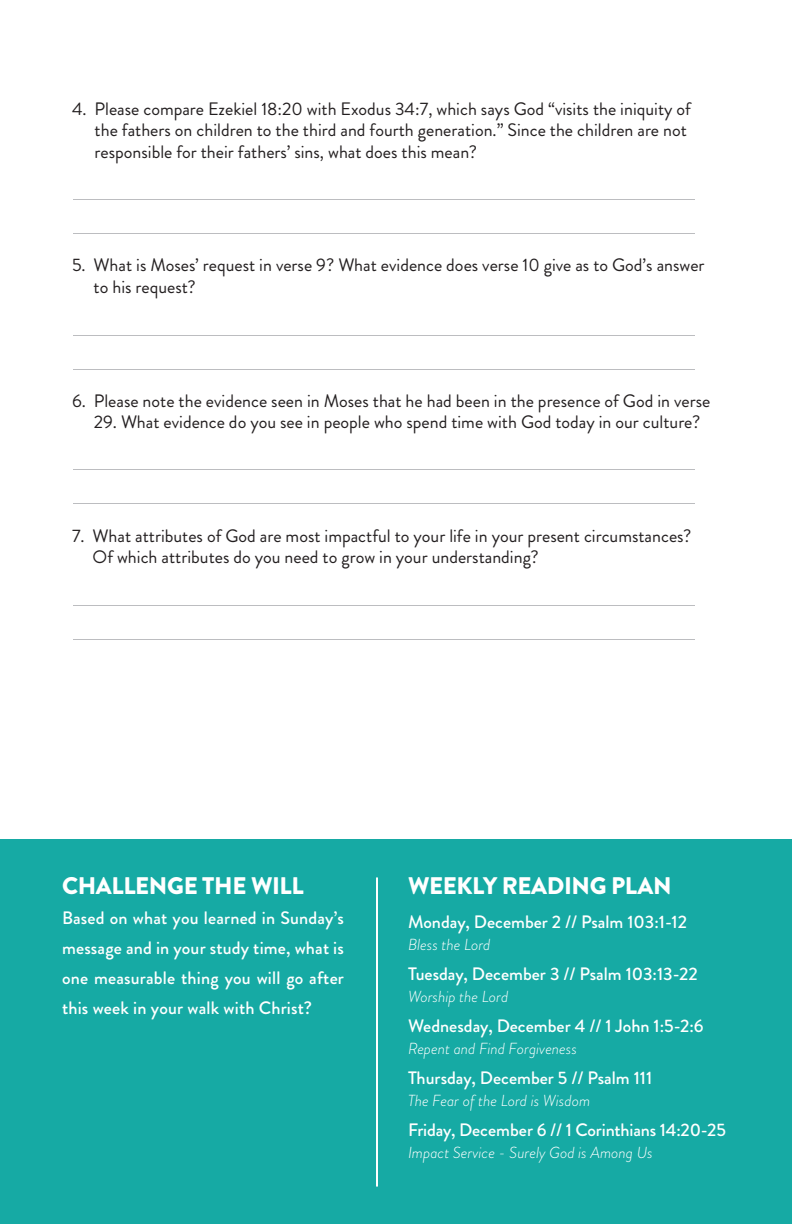
<style>
.page{position:relative;width:792px;height:1224px;background:#fff}
.page>*{position:absolute;margin:0;border:0;box-sizing:border-box;transform-origin:0 0}
.t1{font:900 24px "Brandon Grotesque";letter-spacing:-.015em;color:#fff}
.t2{font:18px/21.6px "Brandon Grotesque";color:#231f20}
.t3{font:500 18px/30px "Brandon Grotesque";color:#fff;text-align:justify}
.t4{font:italic 300 16px "Brandon Grotesque";color:#fff}
</style>
<div class="page">
<div style="left:0;top:840px;width:792px;height:384px;background:#16aaa4"></div>
<hr style="left:376px;top:877px;width:2px;height:310px;background:#fff">
<hr style="left:73px;top:199px;width:622px;height:1px;background:#bcbdc0">
<hr style="left:73px;top:233px;width:622px;height:1px;background:#bcbdc0">
<hr style="left:73px;top:335px;width:622px;height:1px;background:#bcbdc0">
<hr style="left:73px;top:369px;width:622px;height:1px;background:#bcbdc0">
<hr style="left:73px;top:469px;width:622px;height:1px;background:#bcbdc0">
<hr style="left:73px;top:503px;width:622px;height:1px;background:#bcbdc0">
<hr style="left:73px;top:605px;width:622px;height:1px;background:#bcbdc0">
<hr style="left:73px;top:639px;width:622px;height:1px;background:#bcbdc0">
<p class="t2" style="left:95px;top:98px;width:598px;text-indent:-23px">4. Please compare Ezekiel 18:20 with Exodus 34:7, which says God “visits the iniquity of the fathers on children to the third and fourth generation.” Since the children are not responsible for their fathers’ sins, what does this mean?</p>
<p class="t2" style="left:94px;top:255px;width:613px;text-indent:-22px">5. What is Moses’ request in verse 9? What evidence does verse 10 give as to God’s answer to his request?</p>
<p class="t2" style="left:72px;top:390px;width:640px">6. Please note the evidence seen in Moses that he had been in the presence of God in verse</p>
<p class="t2" style="left:94px;top:411px;width:608px">29. What evidence do you see in people who spend time with God today in our culture?</p>
<p class="t2" style="left:93px;top:525px;width:601px;text-indent:-21px">7. What attributes of God are most impactful to your life in your present circumstances?<br>Of which attributes do you need to grow in your understanding?</p>
<p class="t1" style="left:62px;top:869px;width:243px">CHALLENGE THE WILL</p>
<p class="t3" style="left:62px;top:903px;width:284px">Based on what you learned in Sunday’s message and in your study time, what is one measurable thing you will go after this week in your walk with Christ?</p>
<p class="t1" style="left:408px;top:869px;width:265px">WEEKLY READING PLAN</p>
<p class="t3" style="left:408px;top:907px;width:281px">Monday, December 2 // Psalm 103:1-12</p>
<p class="t4" style="left:408px;top:934px;width:84px">Bless the Lord</p>
<p class="t3" style="left:408px;top:959px;width:291px">Tuesday, December 3 // Psalm 103:13-22</p>
<p class="t4" style="left:408px;top:986px;width:102px">Worship the Lord</p>
<p class="t3" style="left:408px;top:1011px;width:297px">Wednesday, December 4 // 1 John 1:5-2:6</p>
<p class="t4" style="left:408px;top:1038px;width:171px">Repent and Find Forgiveness</p>
<p class="t3" style="left:408px;top:1063px;width:246px">Thursday, December 5 // Psalm 111</p>
<p class="t4" style="left:408px;top:1090px;width:184px">The Fear of the Lord is Wisdom</p>
<p class="t3" style="left:408px;top:1115px;width:319px">Friday, December 6 // 1 Corinthians 14:20-25</p>
<p class="t4" style="left:408px;top:1142px;width:246px">Impact Service - Surely God is Among Us</p>
</div>
